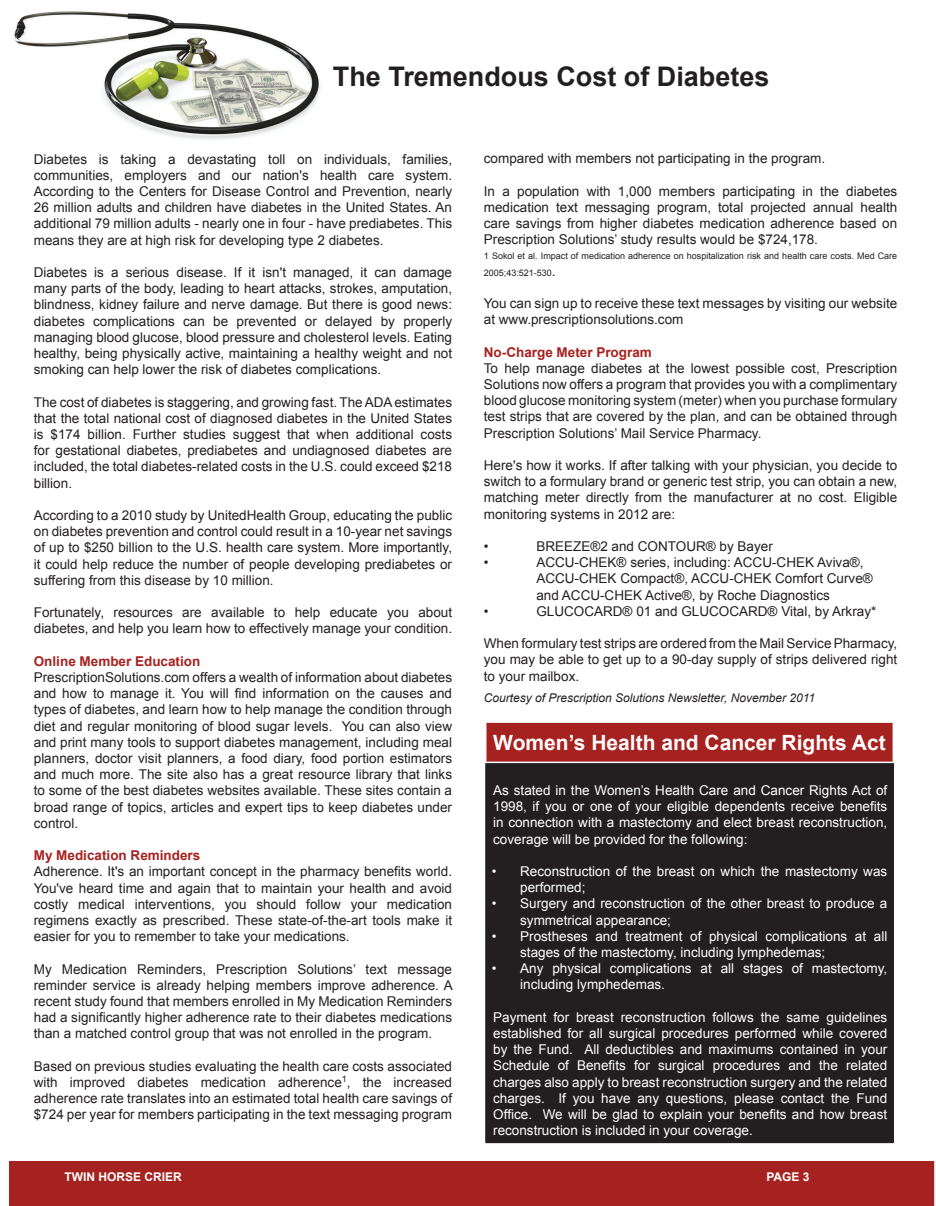
<style>
.page{position:relative;width:936px;height:1206px;background:#fff}
.page>*{position:absolute;margin:0;border:0;box-sizing:border-box;transform-origin:0 0}
.t1{font:700 27px "Arial";color:#231f20}
.t2{font:700 21px "Arial";color:#fff}
.t3{font:13.5px/16.2px "Arial";color:#231f20;text-align:justify}
.t4{font:13.5px/16.2px "Arial";color:#fff}
.t5{font:700 13.5px "Arial";color:#a62220}
.t6{font:italic 12px "Arial";color:#231f20}
.t7{font:700 12px "Arial";color:#fff}
.t8{font:9px/16.2px "Arial";color:#231f20}
.s1{font-size:13.5px}
</style>
<div class="page">
<img style="left:14px;top:11px;width:306px;height:129px">
<div style="left:486px;top:722px;width:407px;height:40px;background:#a62220"></div>
<div style="left:486px;top:762px;width:407px;height:381px;background:#231f20"></div>
<hr style="left:485px;top:721px;width:409px;height:2px;background:#fff">
<hr style="left:485px;top:762px;width:409px;height:1px;background:#fff">
<hr style="left:485px;top:763px;width:1px;height:379px;background:#231f20">
<hr style="left:893px;top:763px;width:1px;height:379px;background:#231f20">
<hr style="left:486px;top:1142px;width:408px;height:1px;background:#231f20">
<div style="left:9px;top:1161px;width:925px;height:45px;background:#a62220"></div>
<h1 class="t1" style="left:333px;top:58px;width:438px">The Tremendous Cost of Diabetes</h1>
<p class="t3" style="left:34px;top:151px;width:420px">Diabetes is taking a devastating toll on individuals, families, communities, employers and our nation's health care system.<br>According to the Centers for Disease Control and Prevention, nearly 26 million adults and children have diabetes in the United States. An additional 79 million adults - nearly one in four - have prediabetes. This means they are at high risk for developing type 2 diabetes.</p>
<p class="t3" style="left:34px;top:264px;width:420px">Diabetes is a serious disease. If it isn't managed, it can damage many parts of the body, leading to heart attacks, strokes, amputation, blindness, kidney failure and nerve damage. But there is good news: diabetes complications can be prevented or delayed by properly managing blood glucose, blood pressure and cholesterol levels. Eating healthy, being physically active, maintaining a healthy weight and not smoking can help lower the risk of diabetes complications.</p>
<p class="t3" style="left:34px;top:394px;width:420px">The cost of diabetes is staggering, and growing fast. The ADA estimates that the total national cost of diagnosed diabetes in the United States is $174 billion. Further studies suggest that when additional costs for gestational diabetes, prediabetes and undiagnosed diabetes are included, the total diabetes-related costs in the U.S. could exceed $218 billion.</p>
<p class="t3" style="left:34px;top:507px;width:420px">According to a 2010 study by UnitedHealth Group, educating the public on diabetes prevention and control could result in a 10-year net savings of up to $250 billion to the U.S. health care system. More importantly, it could help reduce the number of people developing prediabetes or suffering from this disease by 10 million.</p>
<p class="t3" style="left:34px;top:604px;width:420px">Fortunately, resources are available to help educate you about diabetes, and help you learn how to effectively manage your condition.</p>
<p class="t5" style="left:34px;top:652px;width:168px">Online Member Education</p>
<p class="t3" style="left:34px;top:669px;width:420px">PrescriptionSolutions.com offers a wealth of information about diabetes and how to manage it. You will find information on the causes and types of diabetes, and learn how to help manage the condition through diet and regular monitoring of blood sugar levels. You can also view and print many tools to support diabetes management, including meal planners, doctor visit planners, a food diary, food portion estimators and much more. The site also has a great resource library that links to some of the best diabetes websites available. These sites contain a broad range of topics, articles and expert tips to keep diabetes under control.</p>
<p class="t5" style="left:34px;top:846px;width:168px">My Medication Reminders</p>
<p class="t3" style="left:34px;top:864px;width:420px">Adherence. It's an important concept in the pharmacy benefits world.<br>You've heard time and again that to maintain your health and avoid costly medical interventions, you should follow your medication regimens exactly as prescribed. These state-of-the-art tools make it easier for you to remember to take your medications.</p>
<p class="t3" style="left:34px;top:961px;width:421px">My Medication Reminders, Prescription Solutions’ text message reminder service is already helping members improve adherence. A recent study found that members enrolled in My Medication Reminders had a significantly higher adherence rate to their diabetes medications than a matched control group that was not enrolled in the program.</p>
<p class="t3" style="left:34px;top:1058px;width:420px">Based on previous studies evaluating the health care costs associated with improved diabetes medication adherence<sup>1</sup>, the increased adherence rate translates into an estimated total health care savings of $724 per year for members participating in the text messaging program</p>
<p class="t3" style="left:484px;top:151px;width:343px">compared with members not participating in the program.</p>
<p class="t3" style="left:484px;top:183px;width:415px">In a population with 1,000 members participating in the diabetes medication text messaging program, total projected annual health care savings from higher diabetes medication adherence based on Prescription Solutions’ study results would be $724,178.</p>
<p class="t8" style="left:484px;top:248px;width:415px">1 Sokol et al. Impact of medication adherence on hospitalization risk and health care costs. Med Care<br>2005;43:521-530<span class="s1">.</span></p>
<p class="t3" style="left:484px;top:295px;width:415px">You can sign up to receive these text messages by visiting our website at www.prescriptionsolutions.com</p>
<p class="t5" style="left:484px;top:343px;width:170px">No-Charge Meter Program</p>
<p class="t3" style="left:484px;top:360px;width:415px">To help manage diabetes at the lowest possible cost, Prescription Solutions now offers a program that provides you with a complimentary blood glucose monitoring system (meter) when you purchase formulary test strips that are covered by the plan, and can be obtained through Prescription Solutions’ Mail Service Pharmacy.</p>
<p class="t3" style="left:484px;top:457px;width:415px">Here's how it works. If after talking with your physician, you decide to switch to a formulary brand or generic test strip, you can obtain a new, matching meter directly from the manufacturer at no cost. Eligible monitoring systems in 2012 are:</p>
<p class="t3" style="left:484px;top:538px;width:6px">•</p>
<p class="t3" style="left:536px;top:538px;width:238px">BREEZE®2 and CONTOUR® by Bayer</p>
<p class="t3" style="left:484px;top:554px;width:6px">•</p>
<p class="t3" style="left:536px;top:554px;width:338px;text-align:left">ACCU-CHEK® series, including: ACCU-CHEK Aviva®,<br>ACCU-CHEK Compact®, ACCU-CHEK Comfort Curve® and ACCU-CHEK Active®, by Roche Diagnostics</p>
<p class="t3" style="left:484px;top:603px;width:6px">•</p>
<p class="t3" style="left:536px;top:603px;width:341px">GLUCOCARD® 01 and GLUCOCARD® Vital, by Arkray*</p>
<p class="t3" style="left:484px;top:635px;width:415px">When formulary test strips are ordered from the Mail Service Pharmacy, you may be able to get up to a 90-day supply of strips delivered right to your mailbox.</p>
<p class="t6" style="left:484px;top:690px;width:333px">Courtesy of Prescription Solutions Newsletter, November 2011</p>
<h2 class="t2" style="left:493px;top:729px;width:394px">Women’s Health and Cancer Rights Act</h2>
<p class="t4" style="left:493px;top:782px;width:396px;text-align:justify">As stated in the Women’s Health Care and Cancer Rights Act of 1998, if you or one of your eligible dependents receive benefits in connection with a mastectomy and elect breast reconstruction, coverage will be provided for the following:</p>
<p class="t4" style="left:520px;top:863px;width:369px;text-indent:-28px">• Reconstruction of the breast on which the mastectomy was performed;</p>
<p class="t4" style="left:520px;top:896px;width:369px;text-indent:-28px">• Surgery and reconstruction of the other breast to produce a symmetrical appearance;</p>
<p class="t4" style="left:520px;top:928px;width:369px;text-indent:-28px">• Prostheses and treatment of physical complications at all stages of the mastectomy, including lymphedemas;</p>
<p class="t4" style="left:520px;top:960px;width:369px;text-indent:-28px">• Any physical complications at all stages of mastectomy, including lymphedemas.</p>
<p class="t4" style="left:493px;top:1009px;width:396px;text-align:justify">Payment for breast reconstruction follows the same guidelines established for all surgical procedures performed while covered by the Fund. All deductibles and maximums contained in your Schedule of Benefits for surgical procedures and the related charges also apply to breast reconstruction surgery and the related charges. If you have any questions, please contact the Fund Office. We will be glad to explain your benefits and how breast reconstruction is included in your coverage.</p>
<p class="t7" style="left:64px;top:1169px;width:119px">TWIN HORSE CRIER</p>
<p class="t7" style="left:766px;top:1169px;width:45px">PAGE 3</p>
</div>
